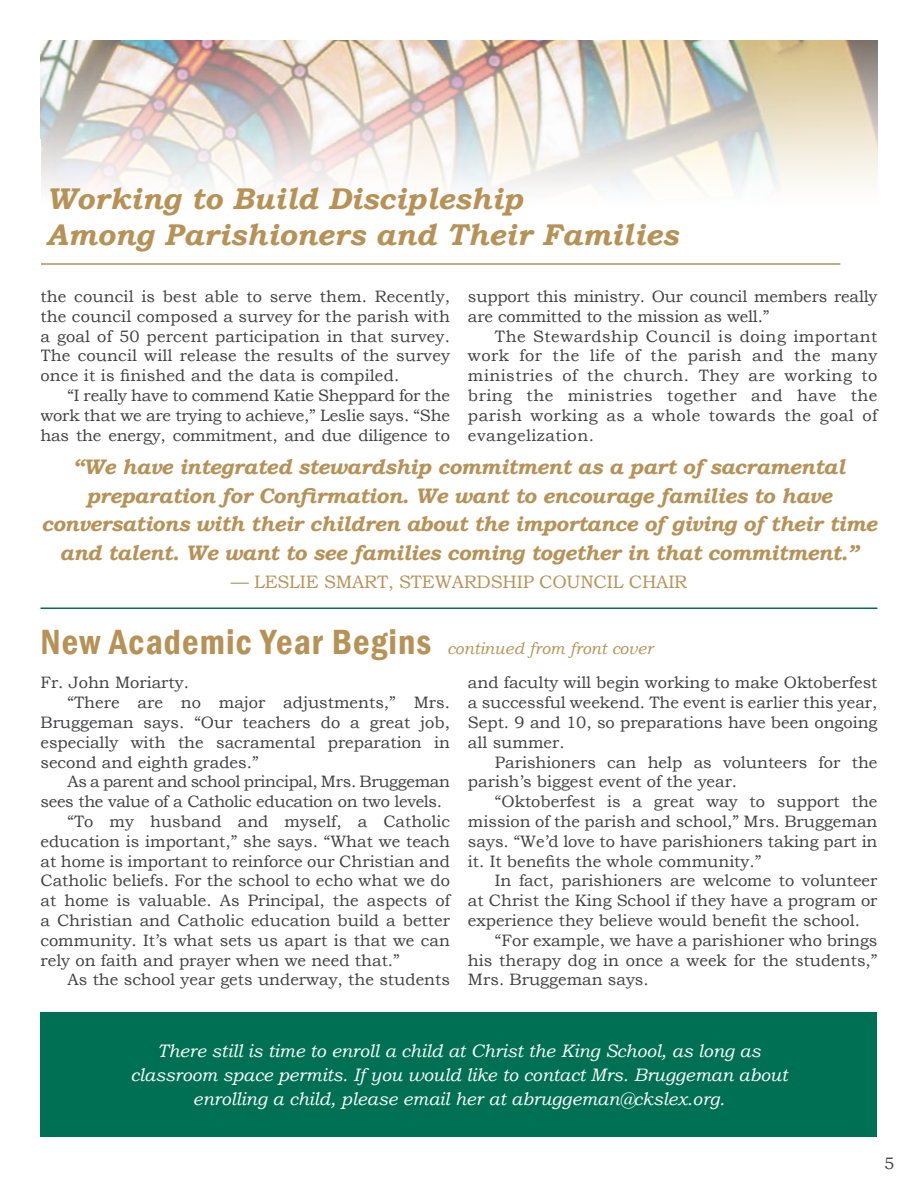
<style>
.page{position:relative;width:918px;height:1188px;background:#fff}
.page>*{position:absolute;margin:0;border:0;box-sizing:border-box;transform-origin:0 0}
.t1{font:italic 700 30px/36px "Bookman Old Style";color:#b79257}
.t2{font:italic 700 21px/28.5px "Bookman Old Style";letter-spacing:-.02em;color:#b79257;text-align:center}
.t3{font:italic 18px/24px "Bookman Old Style";color:#fff;text-align:center}
.t4{font:18px "Bookman Old Style";letter-spacing:-.01em;color:#b79257}
.t5{font:16.5px/19.8px "Bookman Old Style";color:#414042;text-align:justify}
.t6{font:16.5px "Bookman Old Style";letter-spacing:-.02em;color:#414042}
.t7{font:italic 16.5px "Bookman Old Style";color:#b79257}
.s1{font-family:"Franklin Gothic";font-weight:600;font-style:normal;font-stretch:condensed;font-size:36px}
</style>
<div class="page">
<img style="left:40px;top:40px;width:838px;height:147px">
<hr style="left:0;top:263px;width:840px;height:2px;background:#b79257">
<div style="left:0;top:139px;width:40px;height:282px;background:#fff"></div>
<div style="left:40px;top:1012px;width:838px;height:125px;background:#007054"></div>
<hr style="left:40px;top:608px;width:838px;height:1px;background:#007054">
<h1 class="t1" style="left:46px;top:180px;width:633px">Working to Build Discipleship<br>Among Parishioners and Their Families</h1>
<p class="t5" style="left:40px;top:287px;width:411px">the council is best able to serve them. Recently, the council composed a survey for the parish with a goal of 50 percent participation in that survey.<br>The council will release the results of the survey once it is finished and the data is compiled.</p>
<p class="t5" style="left:40px;top:386px;width:411px;text-indent:27px">“I really have to commend Katie Sheppard for the work that we are trying to achieve,” Leslie says. “She has the energy, commitment, and due diligence to</p>
<p class="t5" style="left:468px;top:287px;width:411px">support this ministry. Our council members really are committed to the mission as well.”</p>
<p class="t5" style="left:468px;top:326px;width:411px;text-indent:27px">The Stewardship Council is doing important work for the life of the parish and the many ministries of the church. They are working to bring the ministries together and have the parish working as a whole towards the goal of evangelization.</p>
<p class="t2" style="left:41px;top:452px;width:837px">“We have integrated stewardship commitment as a part of sacramental preparation for Confirmation. We want to encourage families to have conversations with their children about the importance of giving of their time and talent. We want to see families coming together in that commitment.”</p>
<p class="t4" style="left:231px;top:570px;width:458px">— LESLIE SMART, STEWARDSHIP COUNCIL CHAIR</p>
<p class="t7" style="left:40px;top:638px;width:614px"><span class="s1">New Academic Year Begins</span> continued from front cover</p>
<p class="t5" style="left:40px;top:673px;width:150px">Fr. John Moriarty.</p>
<p class="t5" style="left:67px;top:693px;width:384px">“There are no major adjustments,” Mrs.</p>
<p class="t5" style="left:40px;top:712px;width:411px">Bruggeman says. “Our teachers do a great job,</p>
<p class="t5" style="left:40px;top:732px;width:411px">especially with the sacramental preparation in</p>
<p class="t5" style="left:40px;top:752px;width:220px">second and eighth grades.”</p>
<p class="t6" style="left:67px;top:771px;width:384px">As a parent and school principal, Mrs. Bruggeman</p>
<p class="t6" style="left:40px;top:791px;width:403px">sees the value of a Catholic education on two levels.</p>
<p class="t5" style="left:67px;top:811px;width:384px">“To my husband and myself, a Catholic</p>
<p class="t5" style="left:40px;top:831px;width:411px">education is important,” she says. “What we teach</p>
<p class="t5" style="left:40px;top:851px;width:411px">at home is important to reinforce our Christian and</p>
<p class="t5" style="left:40px;top:871px;width:411px">Catholic beliefs. For the school to echo what we do</p>
<p class="t5" style="left:40px;top:891px;width:411px">at home is valuable. As Principal, the aspects of</p>
<p class="t5" style="left:40px;top:910px;width:411px">a Christian and Catholic education build a better</p>
<p class="t5" style="left:40px;top:930px;width:411px">community. It’s what sets us apart is that we can</p>
<p class="t5" style="left:40px;top:950px;width:361px">rely on faith and prayer when we need that.”</p>
<p class="t5" style="left:67px;top:970px;width:384px">As the school year gets underway, the students</p>
<p class="t5" style="left:468px;top:673px;width:411px">and faculty will begin working to make Oktoberfest a successful weekend. The event is earlier this year, Sept. 9 and 10, so preparations have been ongoing all summer.</p>
<p class="t5" style="left:468px;top:752px;width:411px;text-indent:27px">Parishioners can help as volunteers for the parish’s biggest event of the year.</p>
<p class="t5" style="left:468px;top:792px;width:411px;text-indent:27px">“Oktoberfest is a great way to support the mission of the parish and school,” Mrs. Bruggeman says. “We’d love to have parishioners taking part in it. It benefits the whole community.”</p>
<p class="t5" style="left:468px;top:871px;width:411px;text-indent:27px">In fact, parishioners are welcome to volunteer at Christ the King School if they have a program or experience they believe would benefit the school.</p>
<p class="t5" style="left:468px;top:930px;width:411px;text-indent:27px">“For example, we have a parishioner who brings his therapy dog in once a week for the students,” Mrs. Bruggeman says.</p>
<p class="t3" style="left:131px;top:1038px;width:658px">There still is time to enroll a child at Christ the King School, as long as classroom space permits. If you would like to contact Mrs. Bruggeman about enrolling a child, please email her at abruggeman@ckslex.org.</p>
<p class="t5" style="left:884px;top:1154px;width:12px">5</p>
</div>
